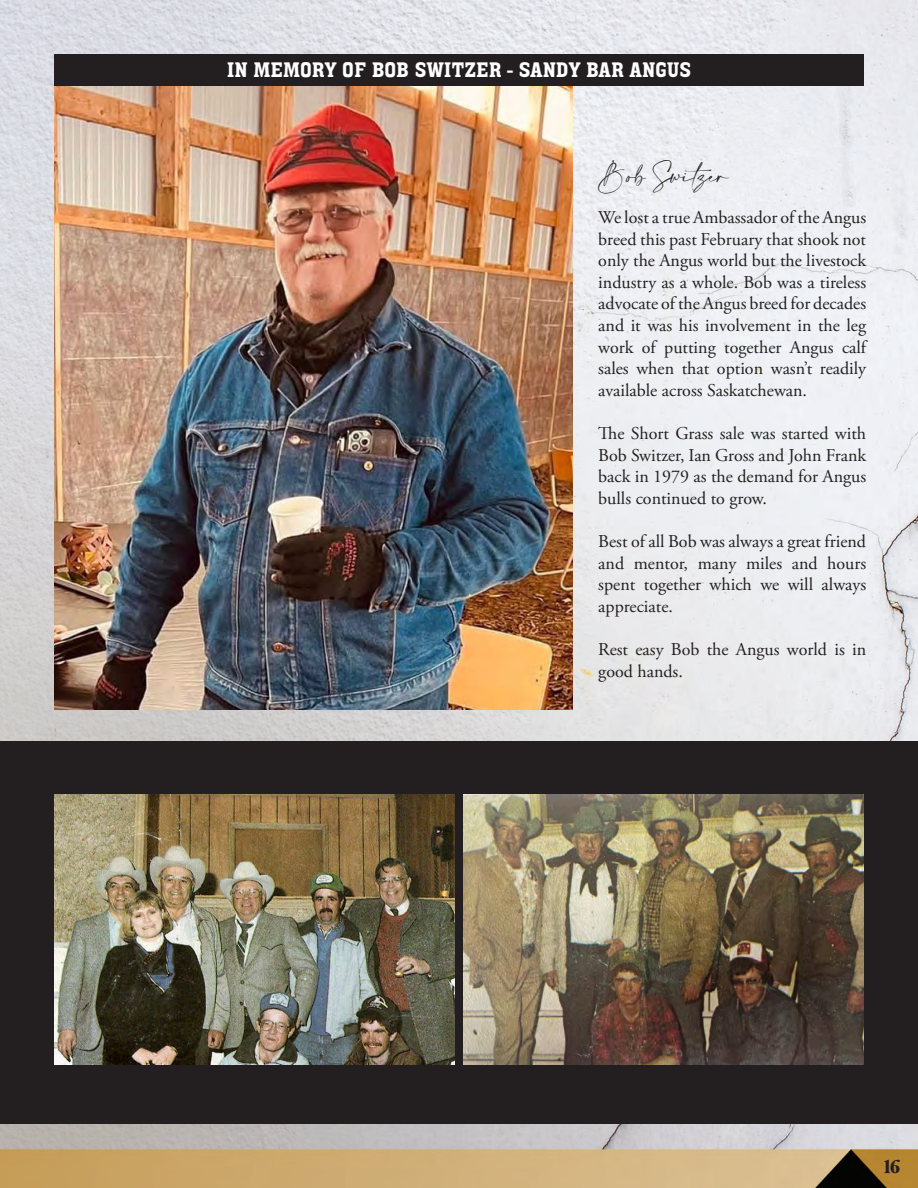
<style>
.page{position:relative;width:918px;height:1188px;background:#fff}
.page>*{position:absolute;margin:0;border:0;box-sizing:border-box;transform-origin:0 0}
.t1{font:19.5px "Wigners Friend";color:#fff}
.t2{font:18px/21.6px "Adobe Garamond Pro";color:#231f20;text-align:justify}
.t3{font:18px "Rolend";color:#231f20}
.t4{font:16.5px "Amalfi Coast";color:#231f20}
</style>
<div class="page">
<img style="left:0;top:0;width:918px;height:1188px">
<div style="left:0;top:741px;width:918px;height:382px;background:#231f20"></div>
<img style="left:54px;top:87px;width:519px;height:622px">
<div style="left:54px;top:54px;width:810px;height:31px;background:#231f20"></div>
<img style="left:54px;top:795px;width:401px;height:269px">
<img style="left:463px;top:795px;width:401px;height:269px">
<p class="t1" style="left:227px;top:56px;width:466px">IN MEMORY OF BOB SWITZER - SANDY BAR ANGUS</p>
<p class="t4" style="left:598px;top:166px;width:132px">Bob Switzer</p>
<p class="t2" style="left:598px;top:207px;width:269px">We lost a true Ambassador of the Angus breed this past February that shook not only the Angus world but the livestock industry as a whole. Bob was a tireless advocate of the Angus breed for decades and it was his involvement in the leg work of putting together Angus calf sales when that option wasn’t readily available across Saskatchewan.</p>
<p class="t2" style="left:598px;top:423px;width:269px">The Short Grass sale was started with Bob Switzer, Ian Gross and John Frank back in 1979 as the demand for Angus bulls continued to grow.</p>
<p class="t2" style="left:598px;top:531px;width:269px">Best of all Bob was always a great friend and mentor, many miles and hours spent together which we will always appreciate.</p>
<p class="t2" style="left:598px;top:639px;width:269px">Rest easy Bob the Angus world is in good hands.</p>
<p class="t3" style="left:884px;top:1155px;width:18px">16</p>
</div>
